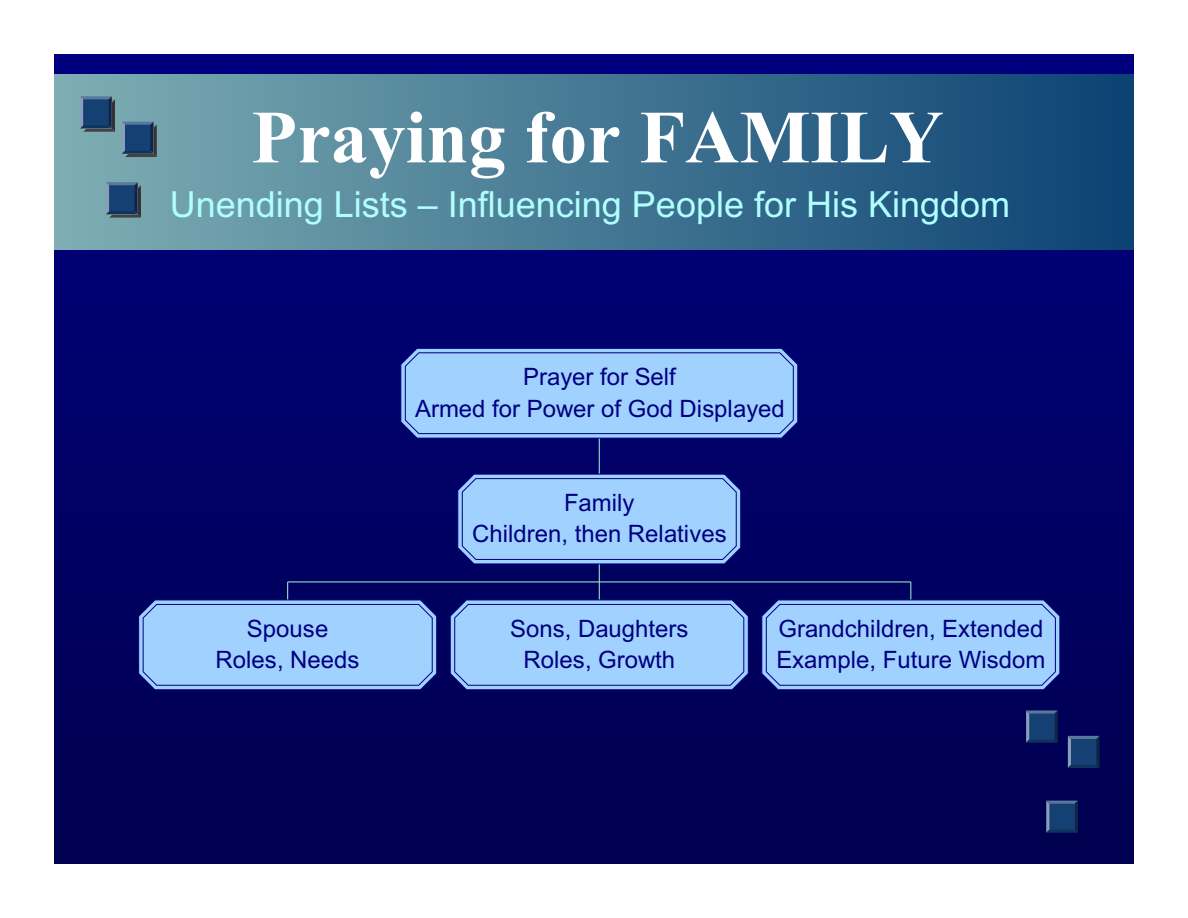
<style>
.page{position:relative;width:1188px;height:918px;background:#fff}
.page>*{position:absolute;margin:0;border:0;box-sizing:border-box;transform-origin:0 0}
.t1{font:700 75px "Times New Roman";color:#fff}
.t2{font:36px "Arial";color:#b0ffff}
.t3{font:24px "Arial";color:#000080}
</style>
<div class="page">
<img style="left:54px;top:54px;width:1080px;height:810px">
<img style="left:54px;top:75px;width:1080px;height:174px">
<svg style="left:122px;top:122px;width:35px;height:35px"></svg>
<svg style="left:80px;top:96px;width:35px;height:36px"></svg>
<svg style="left:106px;top:182px;width:35px;height:36px"></svg>
<svg style="left:1068px;top:736px;width:32px;height:32px"></svg>
<svg style="left:1026px;top:710px;width:32px;height:33px"></svg>
<svg style="left:1046px;top:801px;width:32px;height:32px"></svg>
<svg style="left:138px;top:348px;width:922px;height:342px;background:#4458a7"></svg>
<h1 class="t1" style="left:251px;top:112px;width:694px">Praying for FAMILY</h1>
<h2 class="t2" style="left:170px;top:191px;width:842px">Unending Lists – Influencing People for His Kingdom</h2>
<p class="t3" style="left:523px;top:368px;width:154px">Prayer for Self</p>
<p class="t3" style="left:415px;top:399px;width:371px">Armed for Power of God Displayed</p>
<p class="t3" style="left:564px;top:493px;width:72px">Family</p>
<p class="t3" style="left:247px;top:619px;width:83px">Spouse</p>
<p class="t3" style="left:216px;top:651px;width:145px">Roles, Needs</p>
<p class="t3" style="left:472px;top:525px;width:256px">Children, then Relatives</p>
<p class="t3" style="left:510px;top:619px;width:180px">Sons, Daughters</p>
<p class="t3" style="left:524px;top:651px;width:153px">Roles, Growth</p>
<p class="t3" style="left:778px;top:619px;width:266px">Grandchildren, Extended</p>
<p class="t3" style="left:776px;top:651px;width:271px">Example, Future Wisdom</p>
</div>
